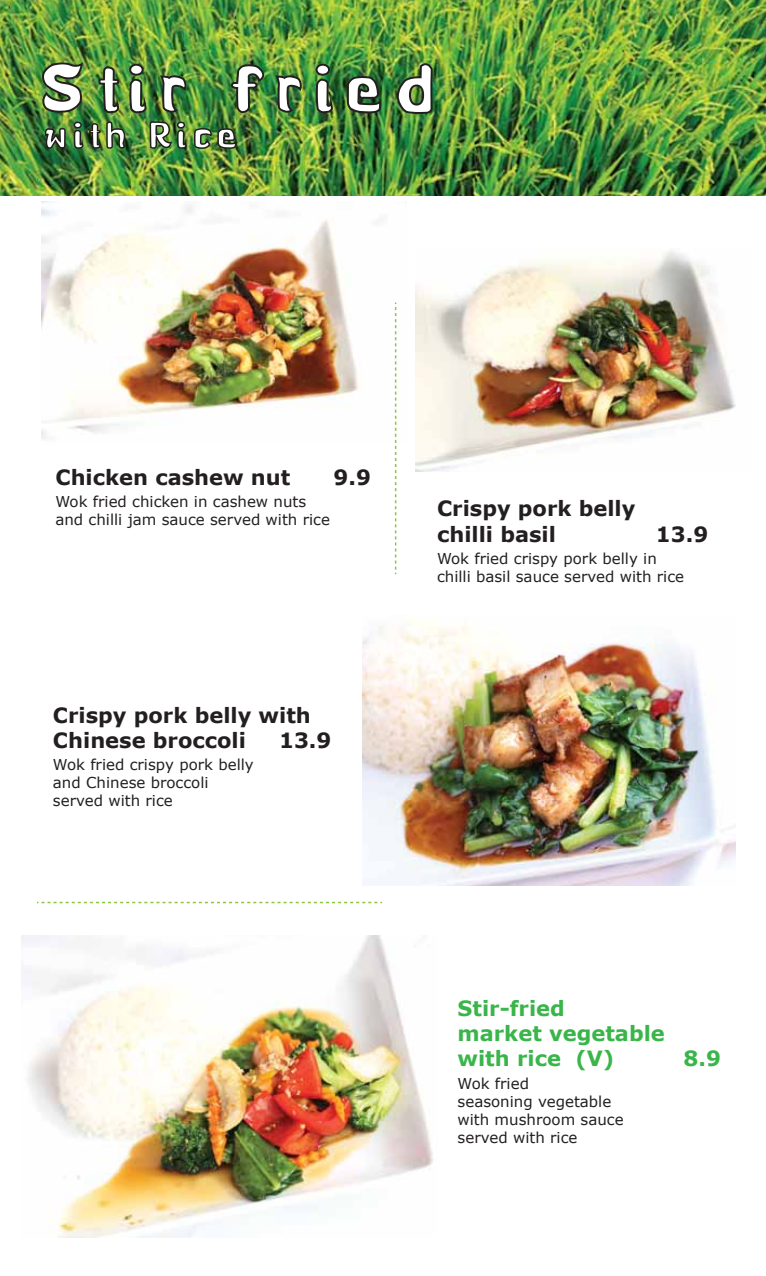
<style>
.page{position:relative;width:766px;height:1276px;background:#fff}
.page>*{position:absolute;margin:0;border:0;box-sizing:border-box;transform-origin:0 0}
.t1{font:99.9px "SR Fahtalai Jone NP";color:#fff}
.t2{font:54px "SR Fahtalai Jone NP";color:#fff}
.t3{font:700 21px/25.2px "Verdana";color:#231f20}
.t4{font:700 21px/25.2px "Verdana";color:#39b54a}
.t5{font:15px/18px "Verdana";color:#231f20}
</style>
<div class="page">
<img style="left:0;top:0;width:765px;height:196px">
<img style="left:42px;top:202px;width:355px;height:241px">
<img style="left:416px;top:249px;width:320px;height:222px">
<img style="left:41px;top:61px;width:43px;height:53px">
<svg style="left:97px;top:65px;width:24px;height:49px"></svg>
<svg style="left:128px;top:62px;width:19px;height:52px"></svg>
<svg style="left:158px;top:74px;width:29px;height:40px"></svg>
<svg style="left:273px;top:74px;width:30px;height:40px"></svg>
<svg style="left:314px;top:62px;width:20px;height:52px"></svg>
<img style="left:346px;top:0;width:36px;height:260px">
<img style="left:397px;top:62px;width:37px;height:53px">
<svg style="left:44px;top:127px;width:23px;height:23px"></svg>
<img style="left:73px;top:120px;width:53px;height:323px">
<img style="left:148px;top:120px;width:39px;height:323px">
<img style="left:193px;top:15px;width:72px;height:248px">
<img style="left:22px;top:935px;width:411px;height:302px">
<img style="left:362px;top:622px;width:373px;height:263px">
<svg style="left:395px;top:302px;width:1px;height:272px"></svg>
<svg style="left:37px;top:901px;width:345px;height:2px"></svg>
<h1 class="t1" style="left:43px;top:34px;width:409px">Stir fried</h1>
<h2 class="t2" style="left:45px;top:106px;width:201px">with Rice</h2>
<h3 class="t3" style="left:55px;top:464px;width:236px">Chicken cashew nut</h3>
<h3 class="t3" style="left:333px;top:464px;width:39px">9.9</h3>
<p class="t5" style="left:55px;top:492px;width:276px">Wok fried chicken in cashew nuts and chilli jam sauce served with rice</p>
<h3 class="t3" style="left:53px;top:702px;width:259px">Crispy pork belly with<br>Chinese broccoli</h3>
<h3 class="t3" style="left:279px;top:727px;width:54px">13.9</h3>
<p class="t5" style="left:53px;top:756px;width:202px">Wok fried crispy pork belly and Chinese broccoli served with rice</p>
<h3 class="t3" style="left:437px;top:496px;width:200px">Crispy pork belly chilli basil</h3>
<h3 class="t3" style="left:655px;top:521px;width:54px">13.9</h3>
<p class="t5" style="left:437px;top:549px;width:248px">Wok fried crispy pork belly in chilli basil sauce served with rice</p>
<h3 class="t4" style="left:457px;top:995px;width:209px">Stir-fried<br>market vegetable with rice (V)</h3>
<p class="t5" style="left:457px;top:1074px;width:168px">Wok fried<br>seasoning vegetable with mushroom sauce served with rice</p>
<h3 class="t4" style="left:683px;top:1045px;width:39px">8.9</h3>
</div>
